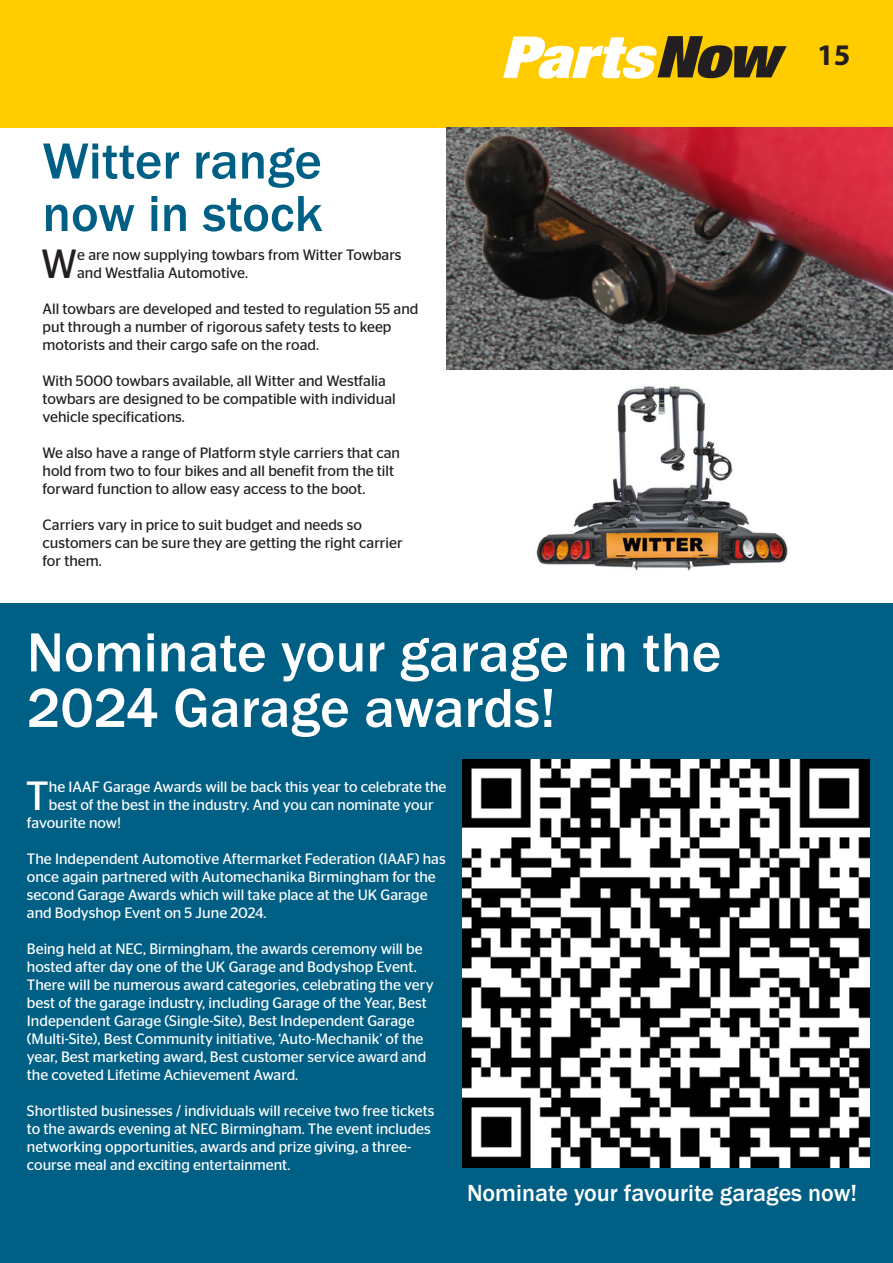
<style>
.page{position:relative;width:893px;height:1263px;background:#fff}
.page>*{position:absolute;margin:0;border:0;box-sizing:border-box;transform-origin:0 0}
.Newsletter_Basic_Small_Feature_Heading__{font:500 57px/55.5px "Franklin Gothic";color:#fff}
.t1{font:500 52.5px/52.5px "Franklin Gothic";color:#005f85}
.t2{font:40.65px "Stag Sans";color:#231f20}
.t3{font:40.65px "Stag Sans";color:#fff}
.t4{font:700 30px "Myriad Pro";color:#231f20}
.t5{font:500 24px "Franklin Gothic";color:#fff}
.t6{font:15px/18px "Stag Sans";color:#fff}
.t7{font:15px/18px "Stag Sans";color:#231f20}
</style>
<div class="page">
<div style="left:0;top:0;width:893px;height:128px;background:#fc0"></div>
<svg style="left:503px;top:36px;width:284px;height:43px"></svg>
<img style="left:446px;top:128px;width:447px;height:241px">
<img style="left:536px;top:386px;width:252px;height:185px">
<div style="left:0;top:604px;width:893px;height:659px;background:#005f85"></div>
<img style="left:462px;top:760px;width:408px;height:407px">
<p class="t1" style="left:43px;top:135px;width:282px">Witter range now in stock</p>
<p class="t2" style="left:41px;top:241px;width:38px">W</p>
<p class="t7" style="left:77px;top:246px;width:326px">e are now supplying towbars from Witter Towbars and Westfalia Automotive.</p>
<p class="t7" style="left:43px;top:300px;width:377px">All towbars are developed and tested to regulation 55 and put through a number of rigorous safety tests to keep motorists and their cargo safe on the road.</p>
<p class="t7" style="left:43px;top:372px;width:355px">With 5000 towbars available, all Witter and Westfalia towbars are designed to be compatible with individual vehicle specifications.</p>
<p class="t7" style="left:43px;top:444px;width:359px">We also have a range of Platform style carriers that can hold from two to four bikes and all benefit from the tilt forward function to allow easy access to the boot.</p>
<p class="t7" style="left:43px;top:516px;width:362px">Carriers vary in price to suit budget and needs so customers can be sure they are getting the right carrier for them.</p>
<p class="Newsletter_Basic_Small_Feature_Heading__" style="left:27px;top:625px;width:696px">Nominate your garage in the<br>2024 Garage awards!</p>
<p class="t3" style="left:26px;top:773px;width:25px">T</p>
<p class="t6" style="left:49px;top:778px;width:399px">he IAAF Garage Awards will be back this year to celebrate the</p>
<p class="t6" style="left:49px;top:796px;width:386px">best of the best in the industry. And you can nominate your</p>
<p class="t6" style="left:27px;top:814px;width:96px">favourite now!</p>
<p class="t6" style="left:27px;top:850px;width:420px">The Independent Automotive Aftermarket Federation (IAAF) has once again partnered with Automechanika Birmingham for the second Garage Awards which will take place at the UK Garage and Bodyshop Event on 5 June 2024.</p>
<p class="t6" style="left:27px;top:940px;width:408px">Being held at NEC, Birmingham, the awards ceremony will be hosted after day one of the UK Garage and Bodyshop Event.<br>There will be numerous award categories, celebrating the very best of the garage industry, including Garage of the Year, Best Independent Garage (Single-Site), Best Independent Garage (Multi-Site), Best Community initiative, ‘Auto-Mechanik’ of the year, Best marketing award, Best customer service award and the coveted Lifetime Achievement Award.</p>
<p class="t6" style="left:27px;top:1102px;width:409px">Shortlisted businesses / individuals will receive two free tickets to the awards evening at NEC Birmingham. The event includes networking opportunities, awards and prize giving, a three&shy;course meal and exciting entertainment.</p>
<p class="t4" style="left:817px;top:38px;width:35px">15</p>
<p class="t5" style="left:467px;top:1177px;width:391px">Nominate your favourite garages now!</p>
</div>
